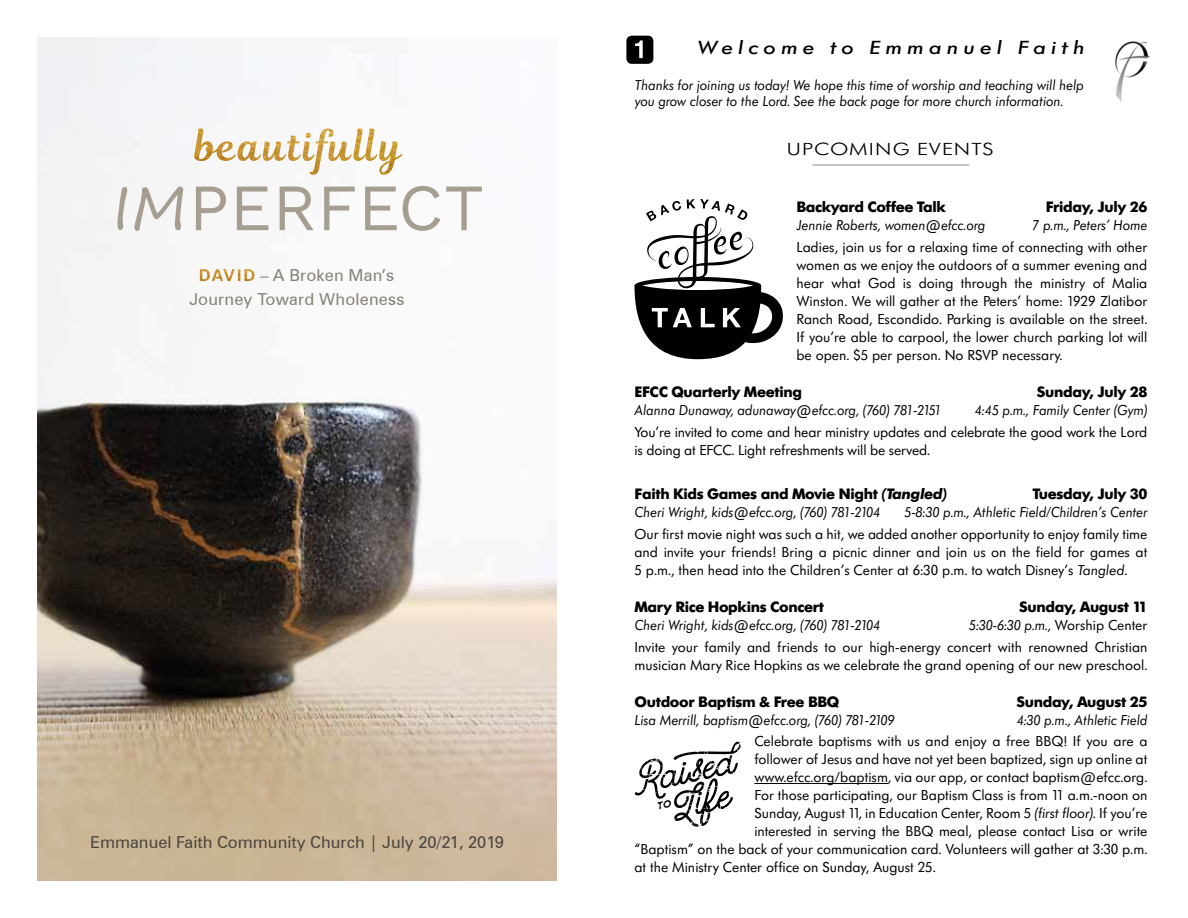
<style>
.page{position:relative;width:1188px;height:918px;background:#fff}
.page>*{position:absolute;margin:0;border:0;box-sizing:border-box;transform-origin:0 0}
.t1{font:italic 500 19.8px "Futura SB";letter-spacing:.2em;color:#000;scale:1.23 1}
.t2{font:300 18.15px "Futura SB";letter-spacing:.05em;color:#000;scale:1.23 1}
.t3{font:16.5px "Zurich BT";color:#4a453f}
.t4{font:16.5px/24px "Zurich BT";letter-spacing:.01em;color:#868076}
.t5{font:700 15.75px "Futura SB";letter-spacing:-.02em;color:#000}
.t6{font:15px/18px "Futura SB";color:#000;text-align:justify}
.t7{font:italic 15px/16.5px "Futura SB";color:#000;scale:.95 1}
.s1{font-style:italic}
</style>
<div class="page">
<img style="left:38px;top:38px;width:518px;height:842px">
<img style="left:194px;top:129px;width:199px;height:46px">
<svg style="left:117px;top:186px;width:365px;height:45px"></svg>
<img style="left:200px;top:269px;width:54px;height:12px">
<hr style="left:754px;top:783px;width:134px;height:1px;background:#000">
<img style="left:1115px;top:41px;width:35px;height:61px">
<div style="left:626px;top:36px;width:27px;height:28px;background:#000;border-radius:5px"></div>
<svg style="left:635px;top:40px;width:8px;height:18px"></svg>
<hr style="left:813px;top:165px;width:156px;height:1px;background:#8a8c8e">
<svg style="left:634px;top:199px;width:149px;height:160px"></svg>
<svg style="left:635px;top:742px;width:106px;height:85px"></svg>
<p class="t4" style="left:189px;top:263px;width:217px;text-indent:71px">– A Broken Man’s<br>Journey Toward Wholeness</p>
<p class="t3" style="left:90px;top:832px;width:415px">Emmanuel Faith Community Church | July 20/21, 2019</p>
<h1 class="t1" style="left:697px;top:37px;width:316px">Welcome to Emmanuel Faith</h1>
<p class="t7" style="left:635px;top:77px;width:474px">Thanks for joining us today! We hope this time of worship and teaching will help you grow closer to the Lord. See the back page for more church information.</p>
<p class="t2" style="left:787px;top:140px;width:170px">UPCOMING EVENTS</p>
<p class="t5" style="left:796px;top:198px;width:151px">Backyard Coffee Talk</p>
<p class="t5" style="left:1046px;top:198px;width:103px">Friday, July 26</p>
<p class="t7" style="left:796px;top:217px;width:200px">Jennie Roberts, women@efcc.org</p>
<p class="t7" style="left:1032px;top:217px;width:123px">7 p.m., Peters’ Home</p>
<p class="t6" style="left:796px;top:238px;width:353px">Ladies, join us for a relaxing time of connecting with other women as we enjoy the outdoors of a summer evening and hear what God is doing through the ministry of Malia Winston. We will gather at the Peters’ home: 1929 Zlatibor Ranch Road, Escondido. Parking is available on the street.<br>If you’re able to carpool, the lower church parking lot will be open. $5 per person. No RSVP necessary.</p>
<p class="t5" style="left:634px;top:383px;width:169px">EFCC Quarterly Meeting</p>
<p class="t5" style="left:1037px;top:383px;width:112px">Sunday, July 28</p>
<p class="t7" style="left:634px;top:402px;width:324px">Alanna Dunaway, adunaway@efcc.org, (760) 781-2151</p>
<p class="t7" style="left:975px;top:402px;width:183px">4:45 p.m., Family Center (Gym)</p>
<p class="t6" style="left:634px;top:424px;width:514px">You’re invited to come and hear ministry updates and celebrate the good work the Lord is doing at EFCC. Light refreshments will be served.</p>
<p class="t5" style="left:634px;top:485px;width:314px">Faith Kids Games and Movie Night <span class="s1">(Tangled)</span></p>
<p class="t5" style="left:1032px;top:485px;width:117px">Tuesday, July 30</p>
<p class="t7" style="left:634px;top:504px;width:260px">Cheri Wright, kids@efcc.org, (760) 781-2104</p>
<p class="t7" style="left:904px;top:504px;width:257px">5-8:30 p.m., Athletic Field/Children’s Center</p>
<p class="t6" style="left:634px;top:525px;width:514px">Our first movie night was such a hit, we added another opportunity to enjoy family time and invite your friends! Bring a picnic dinner and join us on the field for games at 5 p.m., then head into the Children’s Center at 6:30 p.m. to watch Disney’s <span class="s1">Tangled</span>.</p>
<p class="t5" style="left:634px;top:598px;width:191px">Mary Rice Hopkins Concert</p>
<p class="t5" style="left:1019px;top:598px;width:130px">Sunday, August 11</p>
<p class="t7" style="left:634px;top:617px;width:260px">Cheri Wright, kids@efcc.org, (760) 781-2104</p>
<p class="t6" style="left:634px;top:615px;width:515px;line-height:21.3px;text-align:right"><span class="s1">5:30-6:30 p.m.,</span> Worship Center<br>Invite your family and friends to our high-energy concert with renowned Christian</p>
<p class="t6" style="left:634px;top:656px;width:515px">musician Mary Rice Hopkins as we celebrate the grand opening of our new preschool.</p>
<p class="t5" style="left:634px;top:693px;width:206px">Outdoor Baptism &amp; Free BBQ</p>
<p class="t5" style="left:1016px;top:693px;width:133px">Sunday, August 25</p>
<p class="t7" style="left:634px;top:712px;width:275px">Lisa Merrill, baptism@efcc.org, (760) 781-2109</p>
<p class="t7" style="left:1017px;top:712px;width:139px">4:30 p.m., Athletic Field</p>
<p class="t6" style="left:754px;top:732px;width:395px">Celebrate baptisms with us and enjoy a free BBQ! If you are a</p>
<p class="t6" style="left:754px;top:750px;width:395px">follower of Jesus and have not yet been baptized, sign up online at</p>
<p class="t6" style="left:754px;top:768px;width:395px">www.efcc.org/baptism, via our app, or contact baptism@efcc.org.</p>
<p class="t6" style="left:754px;top:786px;width:395px">For those participating, our Baptism Class is from 11 a.m.-noon on</p>
<p class="t6" style="left:754px;top:804px;width:395px">Sunday, August 11, in Education Center, Room 5 <span class="s1">(first floor).</span> If you’re</p>
<p class="t6" style="left:754px;top:822px;width:395px">interested in serving the BBQ meal, please contact Lisa or write</p>
<p class="t6" style="left:634px;top:840px;width:514px">“Baptism” on the back of your communication card. Volunteers will gather at 3:30 p.m.</p>
<p class="t6" style="left:634px;top:858px;width:303px">at the Ministry Center office on Sunday, August 25.</p>
</div>
